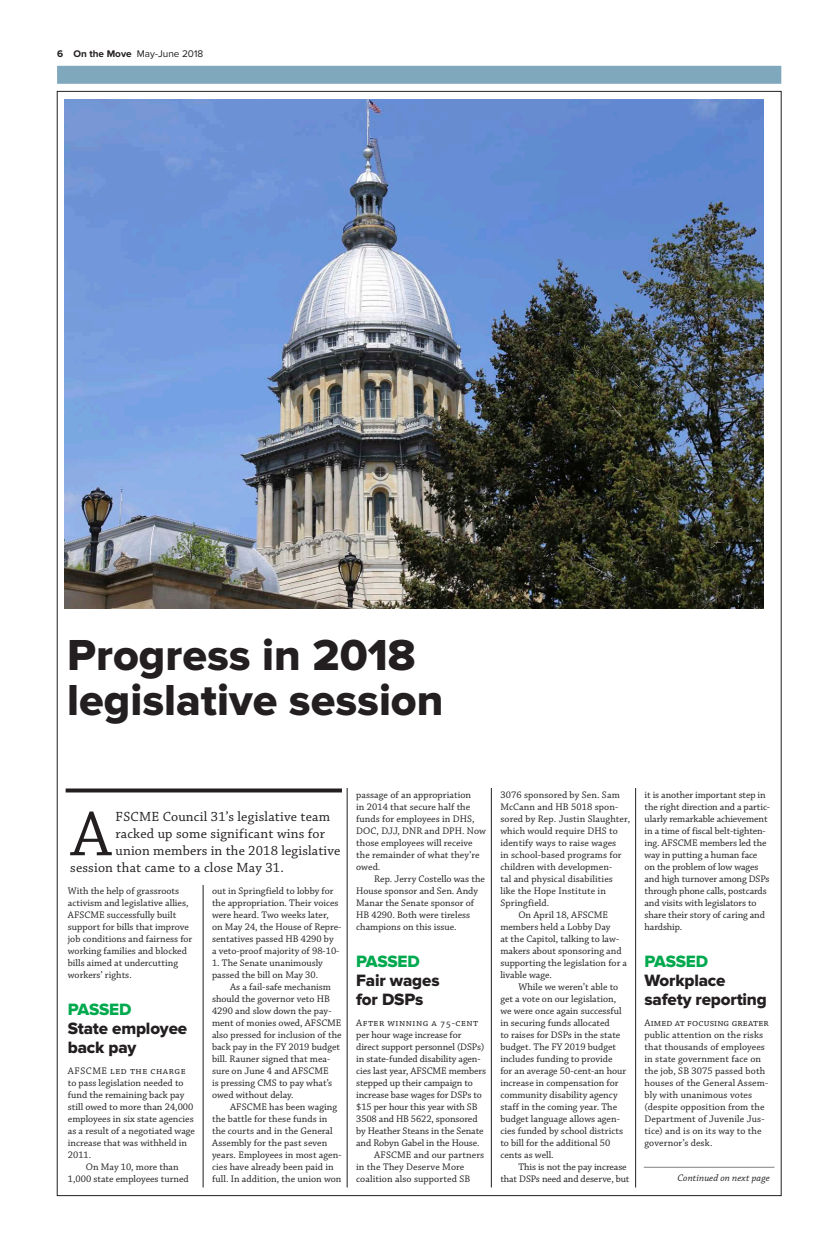
<style>
.page{position:relative;width:824px;height:1233px;background:#fff}
.page>*{position:absolute;margin:0;border:0;box-sizing:border-box;transform-origin:0 0}
._5-col_text_-_intro{font:66.3px "Chaparral Pro";color:#231f20}
.Story_head{font:45px/45px "Proxima Nova Extrabld";color:#231f20}
._5_col_-_three_line{font:17px/19px "Proxima Nova Extrabld";letter-spacing:-.01em;color:#231f20}
._5-col_text_-_intro-2{font:14px "Chaparral Pro";letter-spacing:.015em;color:#231f20}
._5-col_text_-_indent{font:10px/12px "Chaparral Pro";letter-spacing:.005em;color:#231f20}
._5-col_text_-_CAPS_f{font:10px/12px "Chaparral Pro";letter-spacing:-.01em;color:#231f20}
._5-col_text_-_CAPS_f-2{font:10px/12px "Chaparral Pro";letter-spacing:.01em;color:#231f20}
._5-col_text_-_no_ind{font:10px/12px "Chaparral Pro";color:#231f20}
._5-col_text_-_CAPS_f-3{font:10px/12px "Chaparral Pro";letter-spacing:.05em;color:#231f20}
.t1{font:10px "Proxima Nova";color:#231f20}
.Jump_continued_on{font:italic 10px "Chaparral Pro";letter-spacing:.01em;color:#231f20}
.s1{font-weight:700}
.s2{color:#00a94e}
</style>
<div class="page">
<div style="left:57px;top:66px;width:724px;height:18px;background:#7fa8bc"></div>
<hr style="left:203px;top:108px;width:1px;height:1080px;background:#231f20">
<hr style="left:347px;top:108px;width:1px;height:1080px;background:#231f20">
<hr style="left:491px;top:108px;width:1px;height:1080px;background:#231f20">
<hr style="left:635px;top:108px;width:1px;height:1080px;background:#231f20">
<hr style="left:643px;top:1167px;width:131px;height:1px;background:#808285">
<svg style="left:66px;top:788px;width:276px;height:4px"></svg>
<div style="left:65px;top:608px;width:708px;height:180px;background:#fff"></div>
<img style="left:65px;top:99px;width:698px;height:509px">
<p class="t1" style="left:57px;top:48px;width:148px"><span class="s1">6 On the Move</span> May-June 2018</p>
<p class="Story_head" style="left:67px;top:634px;width:378px">Progress in 2018 legislative session</p>
<p class="_5-col_text_-_intro" style="left:71px;top:798px;width:42px">A</p>
<p class="_5-col_text_-_intro-2" style="left:116px;top:809px;width:216px">FSCME Council 31’s legislative team</p>
<p class="_5-col_text_-_intro-2" style="left:116px;top:826px;width:211px">racked up some significant wins for</p>
<p class="_5-col_text_-_intro-2" style="left:116px;top:843px;width:226px">union members in the 2018 legislative</p>
<p class="_5-col_text_-_intro-2" style="left:70px;top:860px;width:215px">session that came to a close May 31.</p>
<p class="_5-col_text_-_no_ind" style="left:68px;top:885px;width:126px">With the help of grassroots activism and legislative allies,<br>AFSCME successfully built support for bills that improve job conditions and fairness for working families and blocked bills aimed at undercutting workers’ rights.</p>
<p class="_5_col_-_three_line" style="left:68px;top:1000px;width:121px"><span class="s2">PASSED<br></span>State employee back pay</p>
<p class="_5-col_text_-_CAPS_f-3" style="left:68px;top:1065px;width:129px">AFSCME led the charge to pass legislation needed to fund the remaining back pay still owed to more than 24,000 employees in six state agencies as a result of a negotiated wage increase that was withheld in<br>2011.</p>
<p class="_5-col_text_-_indent" style="left:68px;top:1161px;width:122px;text-indent:18px">On May 10, more than<br>1,000 state employees turned</p>
<p class="_5-col_text_-_indent" style="left:212px;top:885px;width:131px">out in Springfield to lobby for the appropriation. Their voices were heard. Two weeks later, on May 24, the House of Repre&shy;sentatives passed HB 4290 by<br>a veto-proof majority of 98-10-</p>
<p class="_5-col_text_-_indent" style="left:212px;top:957px;width:112px">1. The Senate unanimously passed the bill on May 30.</p>
<p class="_5-col_text_-_indent" style="left:212px;top:981px;width:131px;text-indent:18px">As a fail-safe mechanism should the governor veto HB<br>4290 and slow down the pay&shy;ment of monies owed, AFSCME also pressed for inclusion of the back pay in the FY 2019 budget bill. Rauner signed that mea&shy;sure on June 4 and AFSCME<br>is pressing CMS to pay what’s owed without delay.</p>
<p class="_5-col_text_-_indent" style="left:212px;top:1101px;width:131px;text-indent:18px">AFSCME has been waging the battle for these funds in the courts and in the General<br>Assembly for the past seven years. Employees in most agen&shy;cies have already been paid in full. In addition, the union won</p>
<p class="_5-col_text_-_indent" style="left:356px;top:789px;width:131px">passage of an appropriation<br>in 2014 that secure half the funds for employees in DHS,<br>DOC, DJJ, DNR and DPH. Now those employees will receive the remainder of what they’re owed.</p>
<p class="_5-col_text_-_indent" style="left:356px;top:873px;width:130px;text-indent:18px">Rep. Jerry Costello was the<br>House sponsor and Sen. Andy<br>Manar the Senate sponsor of<br>HB 4290. Both were tireless champions on this issue.</p>
<p class="_5_col_-_three_line" style="left:356px;top:952px;width:85px"><span class="s2">PASSED<br></span>Fair wages for DSPs</p>
<p class="_5-col_text_-_CAPS_f" style="left:356px;top:1017px;width:131px">After winning a 75-cent per hour wage increase for direct support personnel (DSPs) in state-funded disability agen&shy;cies last year, AFSCME members stepped up their campaign to increase base wages for DSPs to $15 per hour this year with SB<br>3508 and HB 5622, sponsored by Heather Steans in the Senate and Robyn Gabel in the House.</p>
<p class="_5-col_text_-_indent" style="left:356px;top:1149px;width:129px;text-indent:18px">AFSCME and our partners in the They Deserve More coalition also supported SB</p>
<p class="_5-col_text_-_indent" style="left:500px;top:789px;width:131px">3076 sponsored by Sen. Sam<br>McCann and HB 5018 spon&shy;sored by Rep. Justin Slaughter, which would require DHS to identify ways to raise wages<br>in school-based programs for children with developmen-<br>tal and physical disabilities like the Hope Institute in<br>Springfield.</p>
<p class="_5-col_text_-_indent" style="left:500px;top:909px;width:128px;text-indent:18px">On April 18, AFSCME members held a Lobby Day<br>at the Capitol, talking to law&shy;makers about sponsoring and supporting the legislation for a livable wage.</p>
<p class="_5-col_text_-_indent" style="left:500px;top:981px;width:127px;text-indent:18px">While we weren’t able to get a vote on our legislation, we were once again successful in securing funds allocated<br>to raises for DSPs in the state budget. The FY 2019 budget includes funding to provide for an average 50-cent-an hour increase in compensation for community disability agency staff in the coming year. The budget language allows agen&shy;cies funded by school districts to bill for the additional 50 cents as well.</p>
<p class="_5-col_text_-_indent" style="left:500px;top:1161px;width:131px;text-align:right">This is not the pay increase<br>that DSPs need and deserve, but</p>
<p class="_5-col_text_-_indent" style="left:644px;top:789px;width:127px">it is another important step in the right direction and a partic&shy;ularly remarkable achievement in a time of fiscal belt-tighten&shy;ing. AFSCME members led the way in putting a human face on the problem of low wages and high turnover among DSPs through phone calls, postcards and visits with legislators to share their story of caring and hardship.</p>
<p class="_5_col_-_three_line" style="left:644px;top:952px;width:124px"><span class="s2">PASSED<br></span>Workplace safety reporting</p>
<p class="_5-col_text_-_CAPS_f-2" style="left:644px;top:1017px;width:126px">Aimed at focusing greater public attention on the risks that thousands of employees in state government face on the job, SB 3075 passed both houses of the General Assem&shy;bly with unanimous votes (despite opposition from the<br>Department of Juvenile Jus&shy;tice) and is on its way to the governor’s desk.</p>
<p class="Jump_continued_on" style="left:677px;top:1172px;width:94px">Continued on next page</p>
</div>
